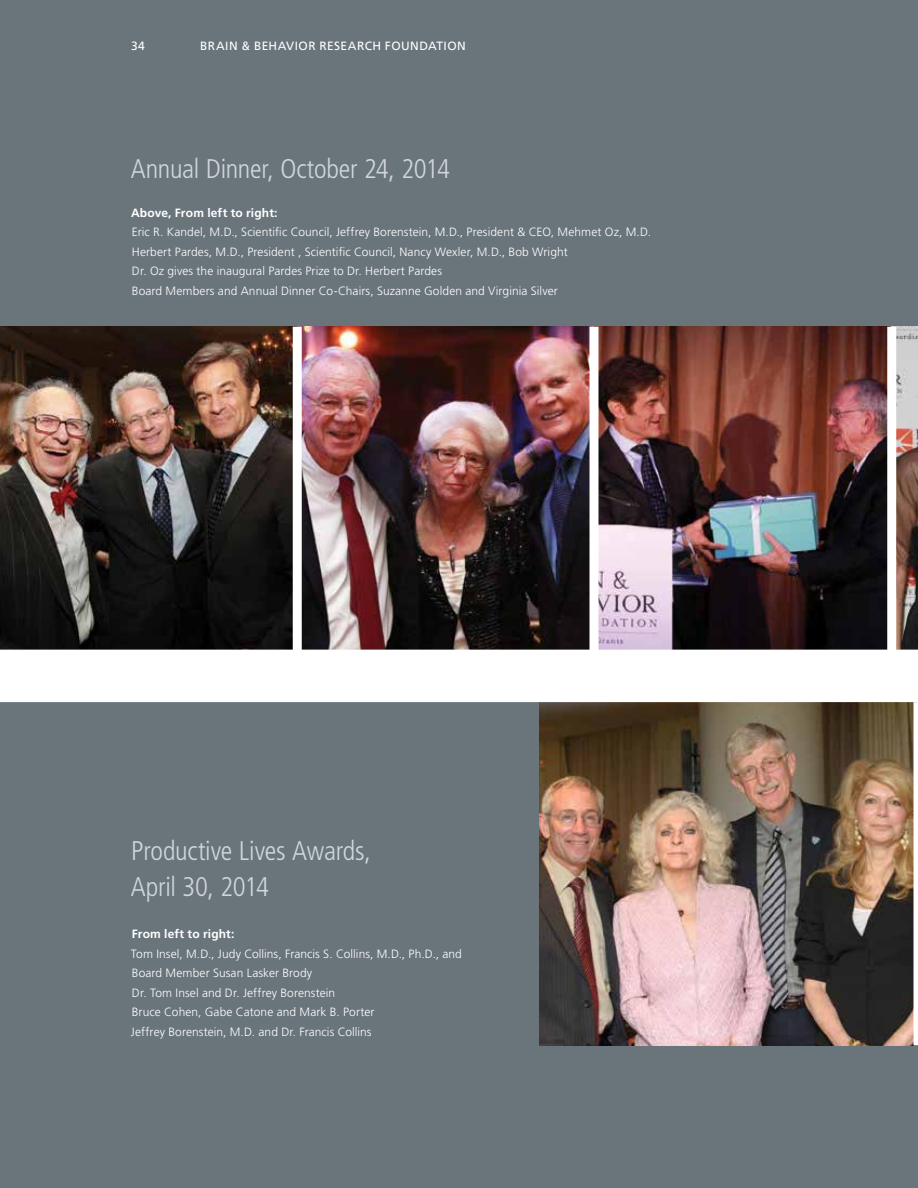
<style>
.page{position:relative;width:918px;height:1188px;background:#6a747b}
.page>*{position:absolute;margin:0;border:0;box-sizing:border-box;transform-origin:0 0}
.t1{font:300 condensed 27px/36px "Frutiger LT Std";letter-spacing:-.01em;color:#d1d7db}
.t2{font:300 12px/19.5px "Frutiger LT Std";letter-spacing:.005em;color:#fff}
.t3{font:700 12px "Frutiger LT Std";letter-spacing:.01em;color:#fff}
.t4{font:12px "Frutiger LT Std";letter-spacing:.035em;color:#fff}
</style>
<div class="page">
<img style="left:0;top:327px;width:293px;height:323px">
<img style="left:302px;top:327px;width:288px;height:323px">
<img style="left:598px;top:327px;width:289px;height:323px">
<img style="left:896px;top:327px;width:22px;height:323px">
<img style="left:539px;top:702px;width:375px;height:343px">
<div style="left:0;top:650px;width:918px;height:52px;background:#fff"></div>
<div style="left:293px;top:327px;width:9px;height:361px;background:#fff"></div>
<div style="left:590px;top:327px;width:8px;height:361px;background:#fff"></div>
<hr style="left:914px;top:702px;width:4px;height:343px;background:#fff">
<div style="left:887px;top:327px;width:9px;height:361px;background:#fff"></div>
<p class="t4" style="left:131px;top:38px;width:15px">34</p>
<p class="t4" style="left:200px;top:38px;width:267px">BRAIN &amp; BEHAVIOR RESEARCH FOUNDATION</p>
<h1 class="t1" style="left:131px;top:151px;width:321px">Annual Dinner, October 24, 2014</h1>
<p class="t3" style="left:131px;top:206px;width:148px">Above, From left to right:</p>
<p class="t2" style="left:132px;top:223px;width:521px">Eric R. Kandel, M.D., Scientific Council, Jeffrey Borenstein, M.D., President &amp; CEO, Mehmet Oz, M.D.<br>Herbert Pardes, M.D., President , Scientific Council, Nancy Wexler, M.D., Bob Wright<br>Dr. Oz gives the inaugural Pardes Prize to Dr. Herbert Pardes<br>Board Members and Annual Dinner Co-Chairs, Suzanne Golden and Virginia Silver</p>
<h1 class="t1" style="left:131px;top:833px;width:242px">Productive Lives Awards,<br>April 30, 2014</h1>
<p class="t3" style="left:132px;top:927px;width:104px">From left to right:</p>
<p class="t2" style="left:131px;top:944px;width:333px">Tom Insel, M.D., Judy Collins, Francis S. Collins, M.D., Ph.D., and Board Member Susan Lasker Brody<br>Dr. Tom Insel and Dr. Jeffrey Borenstein<br>Bruce Cohen, Gabe Catone and Mark B. Porter<br>Jeffrey Borenstein, M.D. and Dr. Francis Collins</p>
</div>
